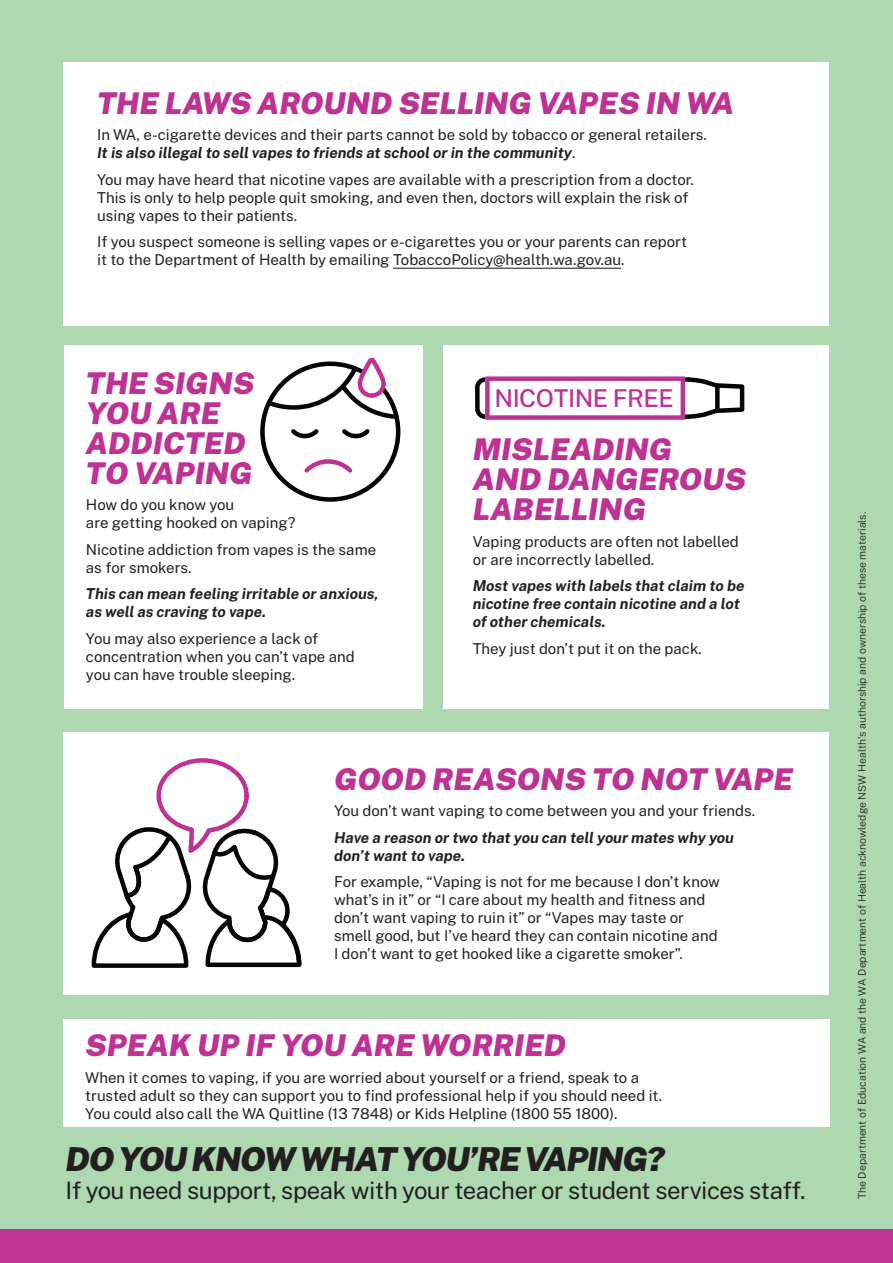
<style>
.page{position:relative;width:893px;height:1263px;background:#add8b0}
.page>*{position:absolute;margin:0;border:0;box-sizing:border-box;transform-origin:0 0}
.t1{font:italic 900 33px "Public Sans";letter-spacing:-.04em;color:#231f20}
.SUB_COLOUR{font:italic 900 30px/30px "Public Sans";color:#be3294}
.t2{font:500 24.6px "Public Sans";letter-spacing:-.02em;color:#be3294}
.t3{font:24px "Public Sans";letter-spacing:-.02em;color:#231f20}
.Copy_Black{font:15px/18px "Public Sans";color:#231f20}
.Copy_Black-2{font:italic 700 15px/18px "Public Sans";color:#231f20}
.t4{font:100 10.5px "Public Sans";color:#231f20}
.s1{font-weight:700;font-style:italic}
</style>
<div class="page">
<div style="left:0;top:1229px;width:893px;height:34px;background:#be3294"></div>
<div style="left:64px;top:345px;width:358px;height:364px;background:#fff"></div>
<div style="left:443px;top:345px;width:386px;height:364px;background:#fff"></div>
<div style="left:64px;top:62px;width:765px;height:264px;background:#fff"></div>
<div style="left:64px;top:732px;width:765px;height:262px;background:#fff"></div>
<hr style="left:393px;top:268px;width:228px;height:1px;background:#231f20">
<svg style="left:475px;top:376px;width:269px;height:44px"></svg>
<svg style="left:92px;top:758px;width:209px;height:210px"></svg>
<svg style="left:260px;top:358px;width:140px;height:144px"></svg>
<div style="left:64px;top:1019px;width:766px;height:108px;background:#fff"></div>
<p class="SUB_COLOUR" style="left:97px;top:87px;width:638px">THE LAWS AROUND SELLING VAPES IN WA</p>
<p class="Copy_Black" style="left:97px;top:125px;width:611px">In WA, e-cigarette devices and their parts cannot be sold by tobacco or general retailers.<br><span class="s1">It is also illegal to sell vapes to friends at school or in the community</span>.</p>
<p class="Copy_Black" style="left:97px;top:170px;width:598px">You may have heard that nicotine vapes are available with a prescription from a doctor.<br>This is only to help people quit smoking, and even then, doctors will explain the risk of using vapes to their patients.</p>
<p class="Copy_Black" style="left:97px;top:232px;width:591px">If you suspect someone is selling vapes or e-cigarettes you or your parents can report it to the Department of Health by emailing TobaccoPolicy@health.wa.gov.au.</p>
<p class="SUB_COLOUR" style="left:86px;top:367px;width:170px">THE SIGNS<br>YOU ARE<br>ADDICTED<br>TO VAPING</p>
<p class="Copy_Black" style="left:86px;top:495px;width:211px">How do you know you<br>are getting hooked on vaping?</p>
<p class="Copy_Black" style="left:86px;top:539px;width:292px">Nicotine addiction from vapes is the same as for smokers.</p>
<p class="Copy_Black-2" style="left:86px;top:584px;width:294px">This can mean feeling irritable or anxious, as well as craving to vape.</p>
<p class="Copy_Black" style="left:86px;top:628px;width:270px">You may also experience a lack of concentration when you can’t vape and you can have trouble sleeping.</p>
<p class="t2" style="left:494px;top:381px;width:181px">NICOTINE FREE</p>
<p class="SUB_COLOUR" style="left:473px;top:434px;width:275px">MISLEADING<br>AND DANGEROUS<br>LABELLING</p>
<p class="Copy_Black" style="left:473px;top:531px;width:268px">Vaping products are often not labelled or are incorrectly labelled.</p>
<p class="Copy_Black-2" style="left:473px;top:576px;width:273px">Most vapes with labels that claim to be nicotine free contain nicotine and a lot of other chemicals.</p>
<p class="Copy_Black" style="left:473px;top:638px;width:231px">They just don’t put it on the pack.</p>
<p class="SUB_COLOUR" style="left:334px;top:763px;width:460px">GOOD REASONS TO NOT VAPE</p>
<p class="Copy_Black" style="left:334px;top:801px;width:422px">You don’t want vaping to come between you and your friends.</p>
<p class="Copy_Black-2" style="left:334px;top:828px;width:401px">Have a reason or two that you can tell your mates why you don’t want to vape.</p>
<p class="Copy_Black" style="left:334px;top:872px;width:387px">For example, “Vaping is not for me because I don’t know what’s in it” or “I care about my health and fitness and don’t want vaping to ruin it” or “Vapes may taste or smell good, but I’ve heard they can contain nicotine and I don’t want to get hooked like a cigarette smoker”.</p>
<p class="SUB_COLOUR" style="left:85px;top:1029px;width:482px">SPEAK UP IF YOU ARE WORRIED</p>
<p class="Copy_Black" style="left:85px;top:1067px;width:578px">When it comes to vaping, if you are worried about yourself or a friend, speak to a trusted adult so they can support you to find professional help if you should need it.<br>You could also call the WA Quitline (13 7848) or Kids Helpline (1800 55 1800).</p>
<p class="t1" style="left:65px;top:1137px;width:601px">DO YOU KNOW WHAT YOU’RE VAPING?</p>
<p class="t3" style="left:65px;top:1173px;width:742px">If you need support, speak with your teacher or student services staff.</p>
<p class="t4" style="left:855px;top:1199px;width:689px;rotate:-90deg">The Department of Education WA and the WA Department of Health acknowledge NSW Health’s authorship and ownership of these materials.</p>
</div>
